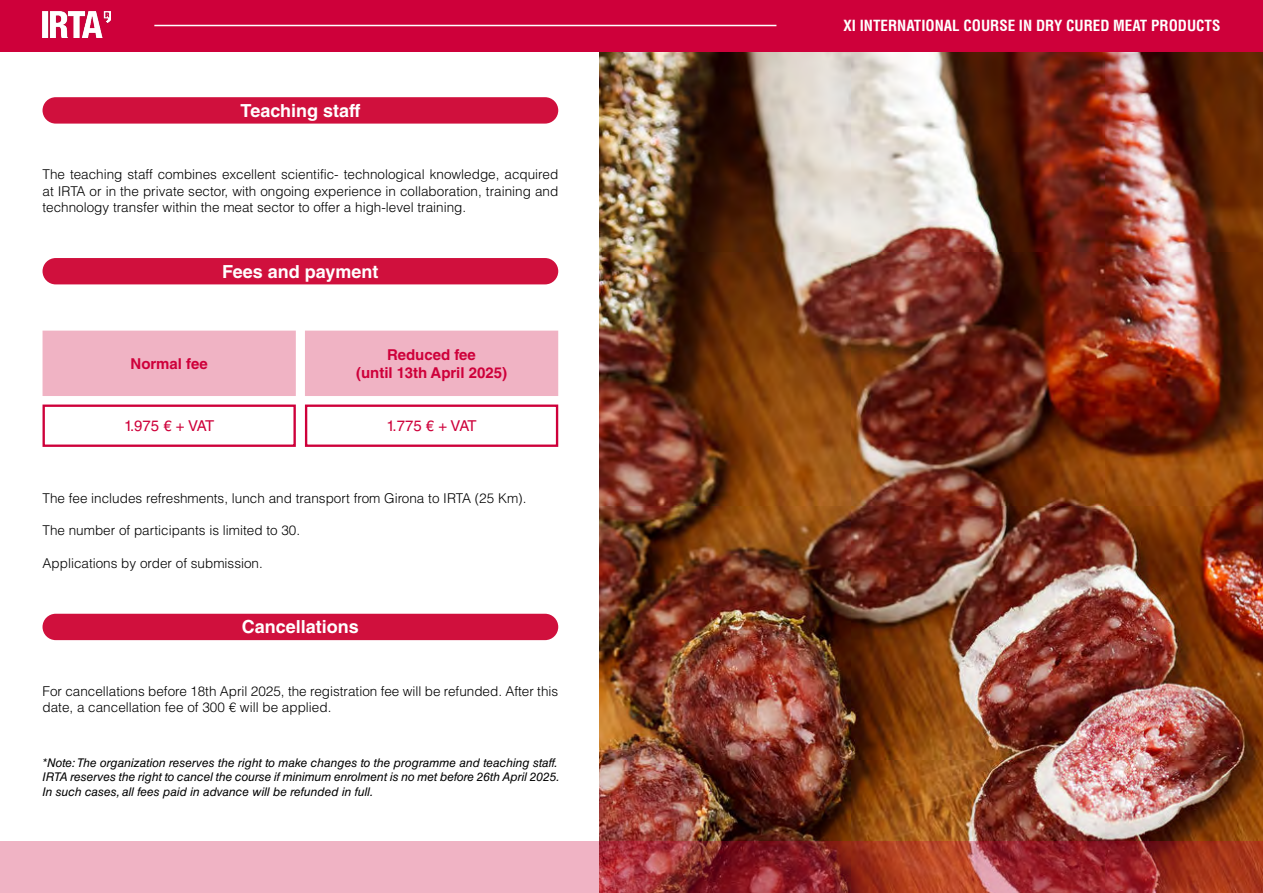
<style>
.page{position:relative;width:1263px;height:893px;background:#fff}
.page>*{position:absolute;margin:0;border:0;box-sizing:border-box;transform-origin:0 0}
.t1{font:700 18px "Helvetica LT Std";color:#fff}
.t2{font:700 condensed 15px "Helvetica";color:#fff}
.t3{font:700 15px/18px "Helvetica LT Std";color:#ce003a;text-align:center}
.t4{font:15px "Helvetica LT Std";letter-spacing:-.04em;color:#ce003a}
.t5{font:300 13.5px/16.2px "Helvetica LT Std";color:#000;text-align:justify}
.t6{font:italic 12px/14.4px "Helvetica LT Std";color:#000}
</style>
<div class="page">
<img style="left:600px;top:51px;width:663px;height:791px">
<svg style="left:0;top:842px;width:1263px;height:51px;background:#c56e74"></svg>
<div style="left:0;top:0;width:1263px;height:51px;background:#ce003a"></div>
<hr style="left:154px;top:25px;width:622px;height:1px;background:#fff">
<img style="left:43px;top:12px;width:68px;height:26px">
<div style="left:43px;top:97px;width:515px;height:27px;background:#d0103d;border-radius:13px"></div>
<div style="left:43px;top:258px;width:515px;height:26px;background:#d0103d;border-radius:13px"></div>
<div style="left:43px;top:614px;width:515px;height:26px;background:#d0103d;border-radius:13px"></div>
<div style="left:43px;top:331px;width:253px;height:65px;background:#f0b3c4"></div>
<div style="left:305px;top:331px;width:253px;height:65px;background:#f0b3c4"></div>
<div style="left:43px;top:404px;width:253px;height:43px;border:2px solid #ce003a"></div>
<div style="left:305px;top:404px;width:253px;height:43px;border:2px solid #ce003a"></div>
<h1 class="t1" style="left:240px;top:100px;width:121px">Teaching staff</h1>
<p class="t5" style="left:43px;top:166px;width:517px">The teaching staff combines excellent scientific- technological knowledge, acquired at IRTA or in the private sector, with ongoing experience in collaboration, training and technology transfer within the meat sector to offer a high-level training.</p>
<h1 class="t1" style="left:222px;top:260px;width:158px">Fees and payment</h1>
<p class="t3" style="left:131px;top:354px;width:79px">Normal fee</p>
<p class="t3" style="left:356px;top:345px;width:153px">Reduced fee<br>(until 13th April 2025)</p>
<p class="t4" style="left:124px;top:417px;width:92px">1.975 € + VAT</p>
<p class="t4" style="left:386px;top:417px;width:92px">1.775 € + VAT</p>
<p class="t5" style="left:43px;top:490px;width:485px">The fee includes refreshments, lunch and transport from Girona to IRTA (25 Km).</p>
<p class="t5" style="left:43px;top:522px;width:259px">The number of participants is limited to 30.</p>
<p class="t5" style="left:43px;top:554px;width:222px">Applications by order of submission.</p>
<h1 class="t1" style="left:242px;top:616px;width:119px">Cancellations</h1>
<p class="t5" style="left:43px;top:683px;width:517px">For cancellations before 18th April 2025, the registration fee will be refunded. After this date, a cancellation fee of 300 € will be applied.</p>
<p class="t6" style="left:43px;top:755px;width:519px">*Note: The organization reserves the right to make changes to the programme and teaching staff.<br>IRTA reserves the right to cancel the course if minimum enrolment is no met before 26th April 2025.<br>In such cases, all fees paid in advance will be refunded in full.</p>
<p class="t2" style="left:843px;top:16px;width:378px">XI INTERNATIONAL COURSE IN DRY CURED MEAT PRODUCTS</p>
</div>
